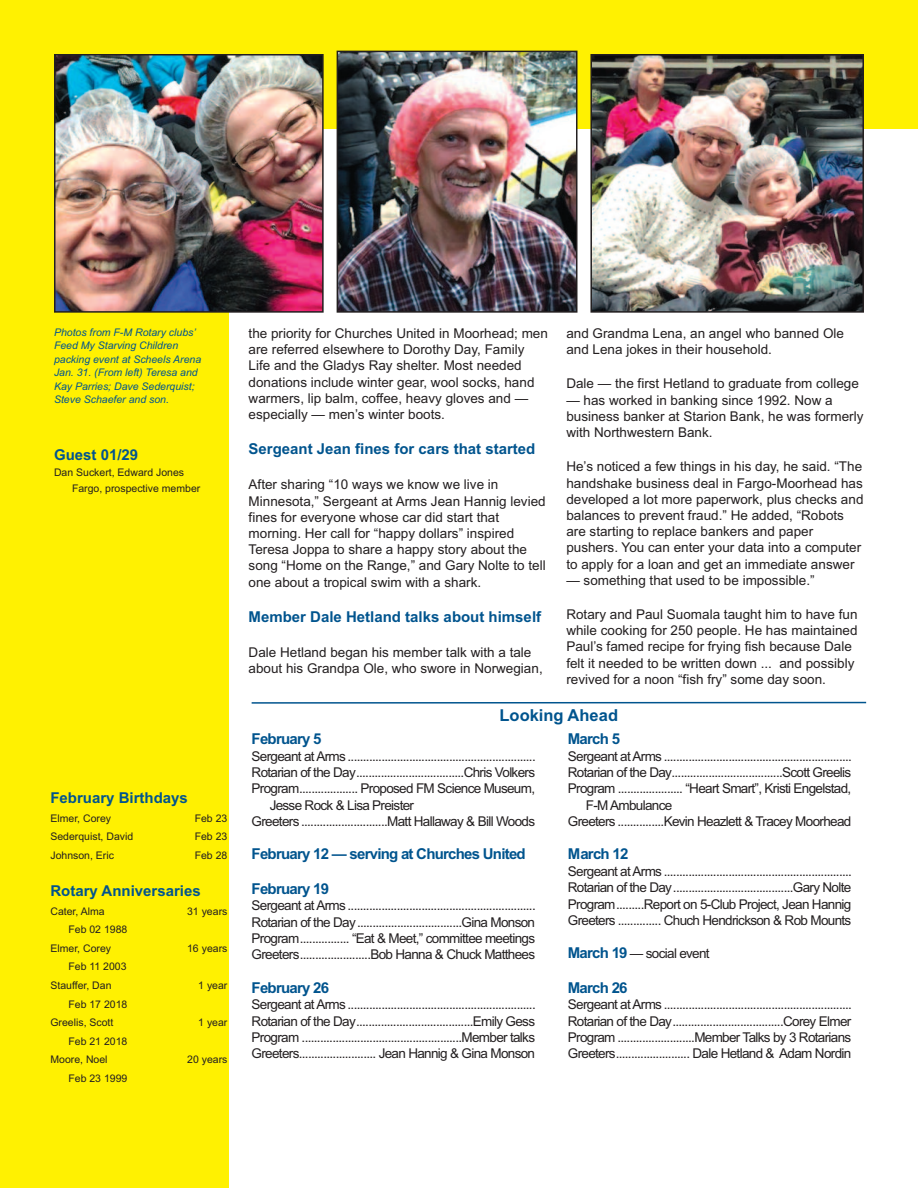
<style>
.page{position:relative;width:918px;height:1188px;background:#fff}
.page>*{position:absolute;margin:0;border:0;box-sizing:border-box;transform-origin:0 0}
.t1{font:700 16.5px "Arial";color:#00548e}
.t2{font:700 15px "Arial";color:#00548e}
.t3{font:700 15px "Arial";letter-spacing:-.05em;color:#00548e}
.t4{font:13.5px/16.2px "Arial";color:#231f20}
.t5{font:13.5px "Arial";letter-spacing:-.05em;color:#231f20}
.t6{font:10.5px/18.6px "Arial";color:#231f20}
.t7{font:italic 10.5px/13.5px "Arial";color:#00548e}
.s1{font-weight:700;font-size:15px;color:#00548e}
</style>
<div class="page">
<div style="left:0;top:89px;width:229px;height:1099px;background:#fff101"></div>
<div style="left:0;top:0;width:918px;height:128px;background:#fff101"></div>
<img style="left:57px;top:57px;width:264px;height:253px">
<div style="left:54px;top:54px;width:270px;height:259px;border:2px solid #231f20"></div>
<img style="left:340px;top:54px;width:234px;height:256px">
<div style="left:337px;top:51px;width:240px;height:262px;border:2px solid #231f20"></div>
<img style="left:593px;top:57px;width:268px;height:253px">
<div style="left:590px;top:54px;width:274px;height:259px;border:2px solid #231f20"></div>
<hr style="left:252px;top:702px;width:614px;height:2px;background:#00548e">
<p class="t7" style="left:54px;top:325px;width:149px">Photos from F-M Rotary clubs’<br>Feed My Starving Children packing event at Scheels Arena<br>Jan. 31. (From left) Teresa and<br>Kay Parries; Dave Sederquist;<br>Steve Schaefer and son.</p>
<p class="t2" style="left:54px;top:446px;width:86px">Guest 01/29</p>
<p class="t6" style="left:72px;top:465px;width:130px;line-height:15.6px;text-indent:-18px">Dan Suckert, Edward Jones<br>Fargo, prospective member</p>
<p class="t2" style="left:50px;top:789px;width:139px">February Birthdays</p>
<p class="t6" style="left:50px;top:809px;width:62px">Elmer, Corey</p>
<p class="t6" style="left:195px;top:809px;width:34px">Feb 23</p>
<p class="t6" style="left:50px;top:827px;width:84px">Sederquist, David</p>
<p class="t6" style="left:195px;top:827px;width:34px">Feb 23</p>
<p class="t6" style="left:50px;top:846px;width:65px">Johnson, Eric</p>
<p class="t6" style="left:195px;top:846px;width:34px">Feb 28</p>
<p class="t2" style="left:50px;top:882px;width:152px">Rotary Anniversaries</p>
<p class="t6" style="left:50px;top:902px;width:56px">Cater, Alma</p>
<p class="t6" style="left:187px;top:902px;width:42px">31 years</p>
<p class="t6" style="left:50px;top:920px;width:78px;text-indent:18px">Feb 02 1988<br>Elmer, Corey</p>
<p class="t6" style="left:187px;top:939px;width:42px">16 years</p>
<p class="t6" style="left:50px;top:958px;width:78px;text-indent:18px">Feb 11 2003<br>Stauffer, Dan</p>
<p class="t6" style="left:50px;top:995px;width:78px;text-indent:18px">Feb 17 2018<br>Greelis, Scott</p>
<p class="t6" style="left:50px;top:1032px;width:78px;text-indent:18px">Feb 21 2018<br>Moore, Noel</p>
<p class="t6" style="left:68px;top:1069px;width:60px">Feb 23 1999</p>
<p class="t6" style="left:198px;top:976px;width:31px">1 year</p>
<p class="t6" style="left:198px;top:1013px;width:31px">1 year</p>
<p class="t6" style="left:187px;top:1051px;width:42px">20 years</p>
<p class="t4" style="left:249px;top:325px;width:301px">the priority for Churches United in Moorhead; men are referred elsewhere to Dorothy Day, Family Life and the Gladys Ray shelter. Most needed donations include winter gear, wool socks, hand warmers, lip balm, coffee, heavy gloves and — especially — men’s winter boots.</p>
<p class="t2" style="left:249px;top:440px;width:288px">Sergeant Jean fines for cars that started</p>
<p class="t4" style="left:249px;top:477px;width:299px">After sharing “10 ways we know we live in Minnesota,” Sergeant at Arms Jean Hannig levied fines for everyone whose car did start that morning. Her call for “happy dollars” inspired Teresa Joppa to share a happy story about the song “Home on the Range,” and Gary Nolte to tell one about a tropical swim with a shark.</p>
<p class="t2" style="left:249px;top:608px;width:294px">Member Dale Hetland talks about himself</p>
<p class="t4" style="left:249px;top:644px;width:296px">Dale Hetland began his member talk with a tale about his Grandpa Ole, who swore in Norwegian,</p>
<p class="t4" style="left:566px;top:325px;width:279px">and Grandma Lena, an angel who banned Ole and Lena jokes in their household.</p>
<p class="t4" style="left:566px;top:376px;width:294px">Dale — the first Hetland to graduate from college</p>
<p class="t4" style="left:566px;top:392px;width:299px">— has worked in banking since 1992. Now a business banker at Starion Bank, he was formerly with Northwestern Bank.</p>
<p class="t4" style="left:566px;top:459px;width:299px">He’s noticed a few things in his day, he said. “The handshake business deal in Fargo-Moorhead has developed a lot more paperwork, plus checks and balances to prevent fraud.” He added, “Robots are starting to replace bankers and paper pushers. You can enter your data into a computer to apply for a loan and get an immediate answer</p>
<p class="t4" style="left:566px;top:572px;width:250px">— something that used to be impossible.”</p>
<p class="t4" style="left:566px;top:606px;width:293px">Rotary and Paul Suomala taught him to have fun while cooking for 250 people. He has maintained Paul’s famed recipe for frying fish because Dale felt it needed to be written down ... and possibly revived for a noon “fish fry” some day soon.</p>
<p class="t1" style="left:500px;top:706px;width:120px">Looking Ahead</p>
<p class="t3" style="left:252px;top:730px;width:71px">February 5</p>
<p class="t5" style="left:252px;top:749px;width:286px">Sergeant atArms .............................................................</p>
<p class="t5" style="left:252px;top:765px;width:285px">Rotarian of the Day...................................Chris Volkers</p>
<p class="t5" style="left:252px;top:781px;width:285px">Program................... Proposed FM Science Museum,</p>
<p class="t5" style="left:270px;top:797px;width:146px">Jesse Rock &amp; Lisa Preister</p>
<p class="t5" style="left:252px;top:813px;width:285px">Greeters ............................Matt Hallaway &amp; Bill Woods</p>
<p class="t3" style="left:252px;top:845px;width:276px">February 12 — serving at Churches United</p>
<p class="t3" style="left:252px;top:880px;width:79px">February 19</p>
<p class="t4" style="left:252px;top:898px;width:286px;text-align:justify">Sergeant atArms .............................................................<br>Rotarian of the Day..................................Gina Monson Program................ “Eat &amp; Meet,” committee meetings Greeters.......................Bob Hanna &amp; Chuck Matthees</p>
<p class="t3" style="left:252px;top:979px;width:79px">February 26</p>
<p class="t4" style="left:252px;top:997px;width:286px;text-align:justify">Sergeant atArms .............................................................<br>Rotarian of the Day......................................Emily Gess Program ....................................................Member talks Greeters......................... Jean Hannig &amp; Gina Monson</p>
<p class="t2" style="left:568px;top:730px;width:54px">March 5</p>
<p class="t5" style="left:568px;top:749px;width:286px">Sergeant atArms .............................................................</p>
<p class="t5" style="left:568px;top:765px;width:285px">Rotarian of the Day....................................Scott Greelis</p>
<p class="t5" style="left:568px;top:781px;width:285px">Program ..................... “Heart Smart”, Kristi Engelstad,</p>
<p class="t5" style="left:586px;top:797px;width:88px">F-M Ambulance</p>
<p class="t5" style="left:568px;top:813px;width:285px">Greeters ...............Kevin Heazlett &amp; Tracey Moorhead</p>
<p class="t2" style="left:568px;top:845px;width:62px">March 12</p>
<p class="t4" style="left:568px;top:864px;width:286px;text-align:justify">Sergeant atArms .............................................................<br>Rotarian of the Day.......................................Gary Nolte Program.........Report on 5-Club Project, Jean Hannig Greeters .............. Chuch Hendrickson &amp; Rob Mounts</p>
<p class="t5" style="left:568px;top:946px;width:143px"><span class="s1">March 19</span> — social event</p>
<p class="t2" style="left:568px;top:979px;width:61px">March 26</p>
<p class="t4" style="left:568px;top:997px;width:286px;text-align:justify">Sergeant atArms .............................................................<br>Rotarian of the Day....................................Corey Elmer Program .........................Member Talks by 3 Rotarians Greeters........................ Dale Hetland &amp; Adam Nordin</p>
</div>
